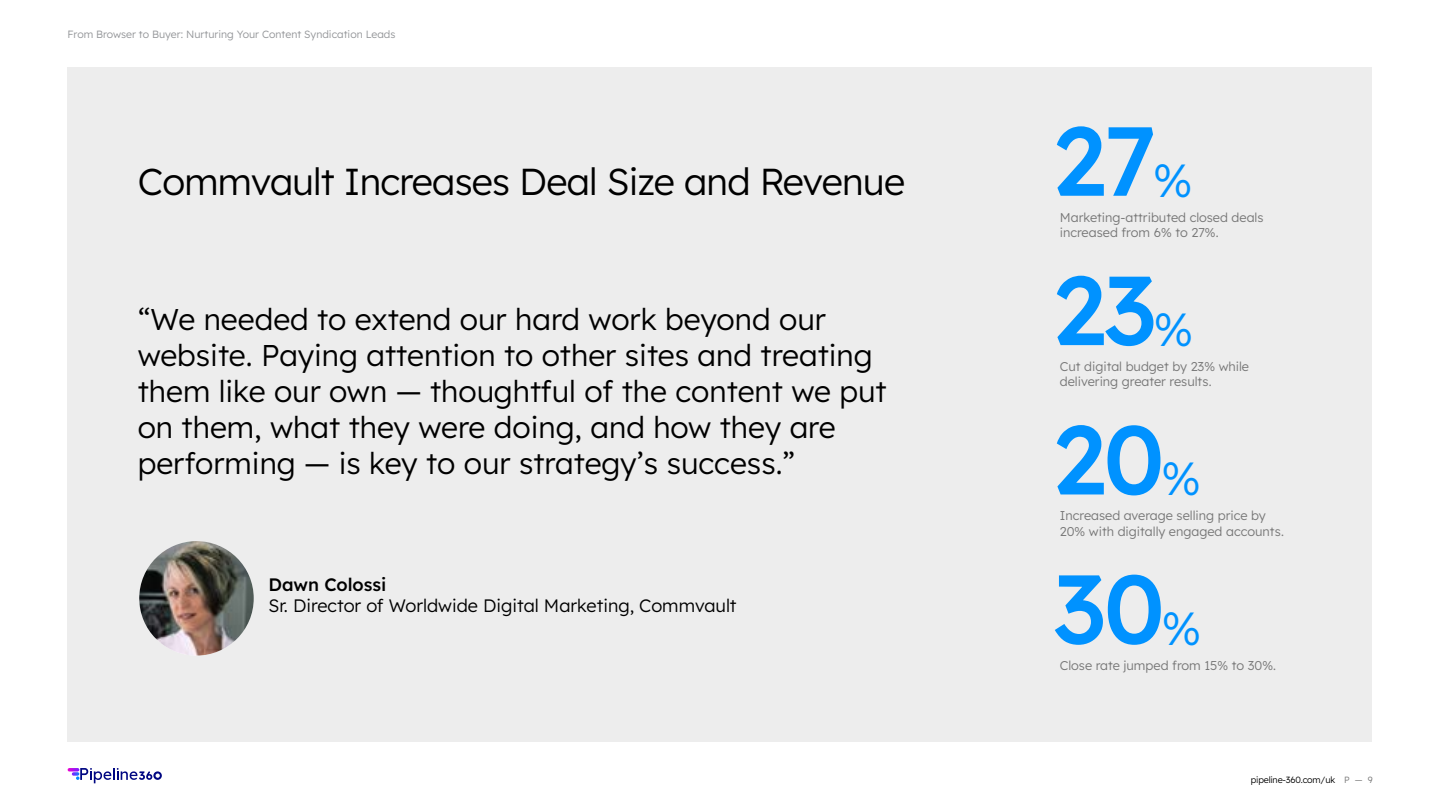
<style>
.page{position:relative;width:1440px;height:810px;background:#fff}
.page>*{position:absolute;margin:0;border:0;box-sizing:border-box;transform-origin:0 0}
.t1{font:500 97.5px "Lexend Deca";letter-spacing:-.03em;color:#0092ff}
.t2{font:300 37.5px "Lexend Deca";letter-spacing:-.02em;color:#000}
.t3{font:300 30px/36px "Lexend Deca";color:#000}
.t4{font:300 18px "Lexend Deca";color:#000}
.t5{font:500 18px "Lexend Deca";color:#000}
.t6{font:300 12.75px/15.3px "Lexend Deca";color:#777}
.t7{font:300 10.5px "Lexend Deca";color:#939598}
.t8{font:300 9px "Lexend Deca";letter-spacing:-.02em;color:#000}
.s1{font-weight:300;font-size:46.35px}
.s2{color:#777}
</style>
<div class="page">
<svg style="left:69px;top:768px;width:93px;height:15px"></svg>
<div style="left:68px;top:68px;width:1304px;height:674px;background:#ededed"></div>
<img style="left:139px;top:541px;width:115px;height:115px;border-radius:57px">
<p class="t7" style="left:68px;top:27px;width:329px">From Browser to Buyer: Nurturing Your Content Syndication Leads</p>
<p class="t2" style="left:138px;top:155px;width:769px">Commvault Increases Deal Size and Revenue</p>
<p class="t3" style="left:138px;top:299px;width:750px">“We needed to extend our hard work beyond our website. Paying attention to other sites and treating them like our own — thoughtful of the content we put on them, what they were doing, and how they are performing — is key to our strategy’s success.”</p>
<p class="t5" style="left:268px;top:571px;width:120px">Dawn Colossi</p>
<p class="t4" style="left:268px;top:593px;width:470px">Sr. Director of Worldwide Digital Marketing, Commvault</p>
<h1 class="t1" style="left:1052px;top:88px;width:141px">27<span class="s1">%</span></h1>
<p class="t6" style="left:1060px;top:209px;width:205px">Marketing-attributed closed deals increased from 6% to 27%.</p>
<h1 class="t1" style="left:1052px;top:237px;width:142px">23<span class="s1">%</span></h1>
<p class="t6" style="left:1060px;top:358px;width:191px">Cut digital budget by 23% while delivering greater results.</p>
<h1 class="t1" style="left:1052px;top:387px;width:150px">20<span class="s1">%</span></h1>
<p class="t6" style="left:1060px;top:507px;width:226px">Increased average selling price by<br>20% with digitally engaged accounts.</p>
<h1 class="t1" style="left:1052px;top:536px;width:150px">30<span class="s1">%</span></h1>
<p class="t6" style="left:1060px;top:657px;width:218px">Close rate jumped from 15% to 30%.</p>
<p class="t8" style="left:1250px;top:773px;width:123px">pipeline-360.com/uk <span class="s2">P — 9</span></p>
</div>
